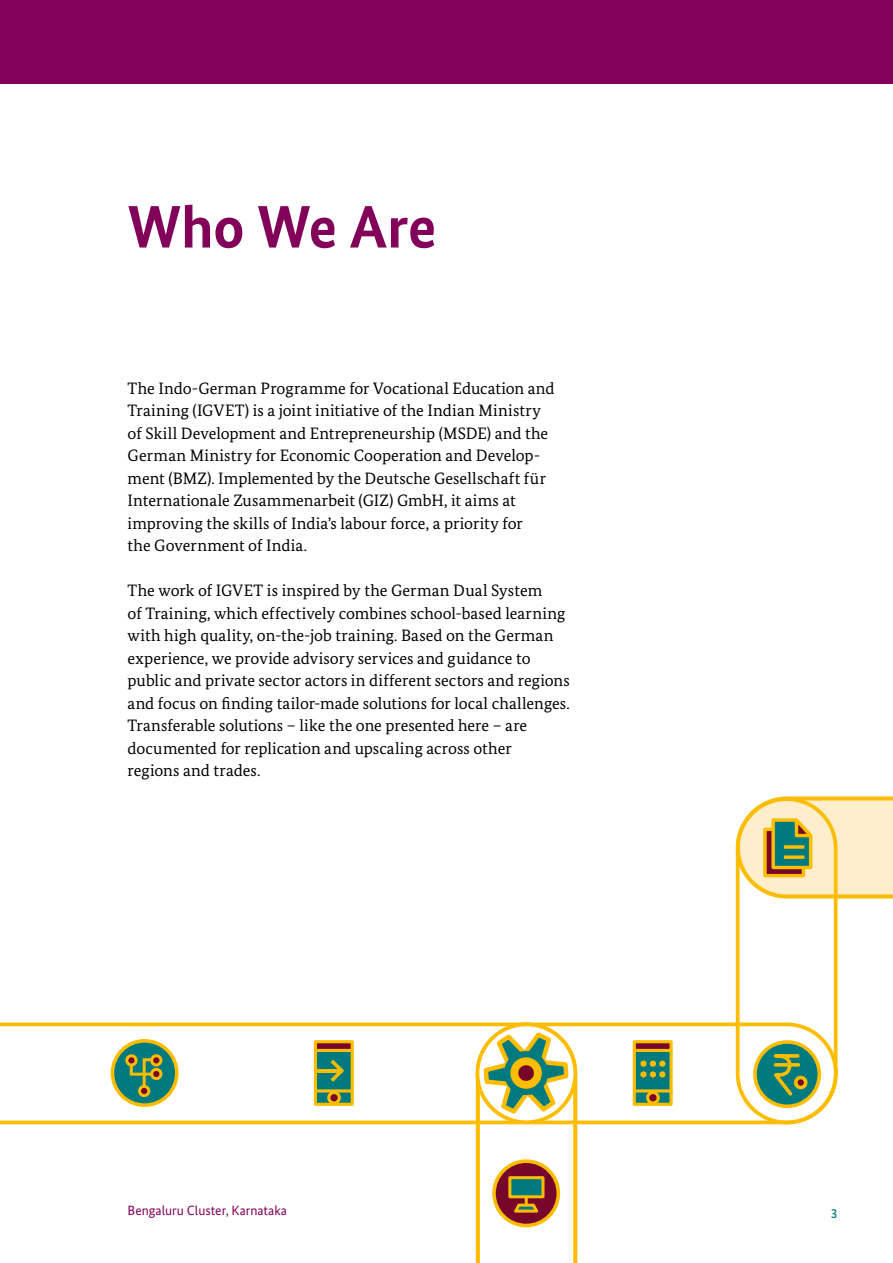
<style>
.page{position:relative;width:893px;height:1263px;background:#fff}
.page>*{position:absolute;margin:0;border:0;box-sizing:border-box;transform-origin:0 0}
._01_Hauptüberschrift{font:700 60px "Bundes Sans";letter-spacing:-.01em;color:#820159}
._02_Copy_linksb{font:16.5px/22.5px "Bundes Serif";color:#000}
.t1{font:13.5px "Bundes Sans";color:#820159}
.t2{font:500 13.5px "Bundes Sans";color:#00797f}
</style>
<div class="page">
<div style="left:0;top:0;width:893px;height:84px;background:#820159"></div>
<svg style="left:1px;top:1022px;width:837px;height:102px"></svg>
<svg style="left:736px;top:796px;width:157px;height:102px;background:#e8d8a4"></svg>
<div style="left:633px;top:1048px;width:40px;height:46px;background:#00797f;border:3px solid #fcbd00"></div>
<div style="left:633px;top:1089px;width:40px;height:17px;background:#00797f;border:3px solid #fcbd00"></div>
<div style="left:633px;top:1040px;width:40px;height:12px;background:#77072a;border:3px solid #fcbd00"></div>
<div style="left:648px;top:1092px;width:10px;height:11px;background:#77072a;border-radius:50%"></div>
<div style="left:646px;top:1091px;width:14px;height:13px;border:3px solid #fcbd00;border-radius:50%"></div>
<svg style="left:640px;top:1060px;width:7px;height:7px"></svg>
<div style="left:640px;top:1071px;width:7px;height:6px;background:#fcbd00;border-radius:50%"></div>
<div style="left:650px;top:1060px;width:6px;height:7px;background:#fcbd00;border-radius:50%"></div>
<div style="left:659px;top:1060px;width:6px;height:7px;background:#fcbd00;border-radius:50%"></div>
<svg style="left:650px;top:1071px;width:15px;height:6px"></svg>
<svg style="left:755px;top:1042px;width:64px;height:64px"></svg>
<div style="left:753px;top:1040px;width:68px;height:68px;border:4px solid #fcbd00;border-radius:50%"></div>
<div style="left:796px;top:1077px;width:10px;height:10px;background:#77072a;border-radius:50%"></div>
<div style="left:794px;top:1076px;width:13px;height:13px;border:4px solid #fcbd00;border-radius:50%"></div>
<svg style="left:768px;top:1052px;width:33px;height:47px"></svg>
<svg style="left:775px;top:1063px;width:23px;height:4px"></svg>
<div style="left:736px;top:797px;width:101px;height:327px;border:4px solid #fcbd00;border-radius:49px"></div>
<svg style="left:112px;top:1041px;width:65px;height:64px;background:#1d8070"></svg>
<div style="left:111px;top:1039px;width:68px;height:68px;border:4px solid #fcbd00;border-radius:50%"></div>
<svg style="left:128px;top:1057px;width:33px;height:34px"></svg>
<div style="left:140px;top:1086px;width:9px;height:9px;background:#77072a;border-radius:50%"></div>
<div style="left:138px;top:1085px;width:12px;height:12px;border:3px solid #fcbd00;border-radius:50%"></div>
<div style="left:152px;top:1069px;width:9px;height:9px;background:#77072a;border-radius:50%"></div>
<div style="left:150px;top:1068px;width:12px;height:12px;border:3px solid #fcbd00;border-radius:50%"></div>
<div style="left:127px;top:1056px;width:9px;height:9px;background:#77072a;border-radius:50%"></div>
<div style="left:125px;top:1054px;width:13px;height:12px;border:3px solid #fcbd00;border-radius:50%"></div>
<div style="left:152px;top:1056px;width:9px;height:9px;background:#77072a;border-radius:50%"></div>
<div style="left:150px;top:1054px;width:12px;height:12px;border:3px solid #fcbd00;border-radius:50%"></div>
<svg style="left:476px;top:1022px;width:101px;height:241px"></svg>
<div style="left:476px;top:1022px;width:101px;height:102px;border:4px solid #fcbd00;border-radius:50%"></div>
<p class="_01_Hauptüberschrift" style="left:128px;top:190px;width:311px">Who We Are</p>
<p class="_02_Copy_linksb" style="left:128px;top:377px;width:429px">The Indo-German Programme for Vocational Education and Training (IGVET) is a joint initiative of the Indian Ministry of Skill Development and Entrepreneurship (MSDE) and the German Ministry for Economic Cooperation and Develop&shy;ment (BMZ). Implemented by the Deutsche Gesellschaft für Internationale Zusammenarbeit (GIZ) GmbH, it aims at improving the skills of India’s labour force, a priority for<br>the Government of India.</p>
<p class="_02_Copy_linksb" style="left:128px;top:579px;width:444px">The work of IGVET is inspired by the German Dual System<br>of Training, which effectively combines school-based learning with high quality, on-the-job training. Based on the German experience, we provide advisory services and guidance to public and private sector actors in different sectors and regions and focus on finding tailor-made solutions for local challenges.<br>Transferable solutions – like the one presented here – are documented for replication and upscaling across other<br>regions and trades.</p>
<p class="t1" style="left:128px;top:1202px;width:161px">Bengaluru Cluster, Karnataka</p>
<p class="t2" style="left:831px;top:1205px;width:8px">3</p>
</div>
